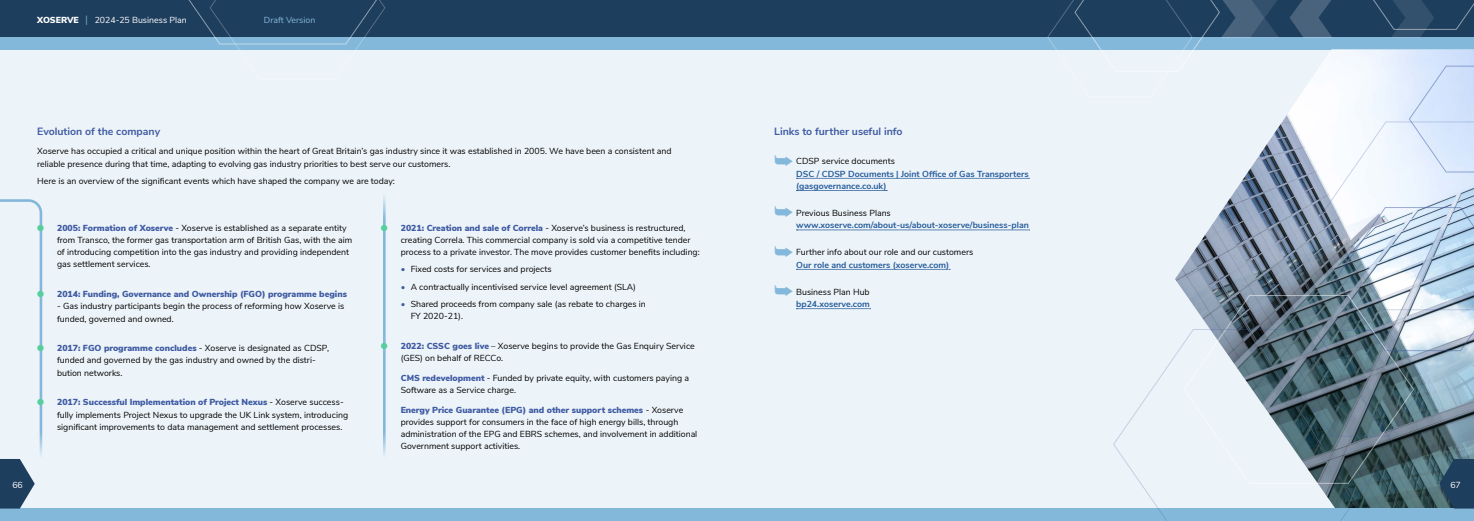
<style>
.page{position:relative;width:1474px;height:521px;background:#fff}
.page>*{position:absolute;margin:0;border:0;box-sizing:border-box;transform-origin:0 0}
.t1{font:700 10.5px "Nunito Sans";color:#405ba3}
.t2{font:8.75px/12.2px "Nunito Sans";color:#000}
.t3{font:700 8.75px/12.2px "Nunito Sans";color:#265b9b}
.t4{font:900 8.75px "Nunito Sans";color:#405ba3}
.t5{font:8.75px "Nunito Sans";color:#fff}
.t6{font:8.75px "Nunito Sans";color:#84b8da}
.s1{font-weight:900}
.s2{font-size:10.5px;color:#84b8da}
.s3{color:#56cf9e}
.s4{font-weight:900;color:#405ba3}
.s5{color:#405ba3}
</style>
<div class="page">
<div style="left:737px;top:25px;width:736px;height:25px;background:#84b8da"></div>
<div style="left:0;top:25px;width:737px;height:25px;background:#84b8da"></div>
<div style="left:737px;top:50px;width:736px;height:471px;background:#edf4f9"></div>
<div style="left:0;top:50px;width:737px;height:471px;background:#edf4f9"></div>
<img style="left:1394px;top:437px;width:79px;height:71px">
<div style="left:737px;top:508px;width:736px;height:13px;background:#84b8da"></div>
<div style="left:0;top:508px;width:737px;height:13px;background:#84b8da"></div>
<svg style="left:796px;top:178px;width:233px;height:1px"></svg>
<svg style="left:796px;top:190px;width:91px;height:1px"></svg>
<svg style="left:796px;top:230px;width:233px;height:1px"></svg>
<svg style="left:796px;top:269px;width:154px;height:1px"></svg>
<svg style="left:796px;top:308px;width:74px;height:1px"></svg>
<svg style="left:1394px;top:437px;width:20px;height:47px"></svg>
<svg style="left:1113px;top:437px;width:281px;height:84px"></svg>
<hr style="left:383px;top:194px;width:2px;height:265px;background:#fff">
<div style="left:737px;top:0;width:736px;height:37px;background:#1e3e5e"></div>
<div style="left:0;top:0;width:737px;height:37px;background:#1e3e5e"></div>
<svg style="left:0;top:199px;width:43px;height:309px"></svg>
<svg style="left:1439px;top:459px;width:34px;height:49px;background:#294963"></svg>
<svg style="left:188px;top:0;width:198px;height:50px"></svg>
<svg style="left:1047px;top:0;width:426px;height:437px"></svg>
<p class="t5" style="left:37px;top:14px;width:151px"><span class="s1">XOSERVE</span> <span class="s2">|</span> 2024-25 Business Plan</p>
<p class="t6" style="left:264px;top:14px;width:53px">Draft Version</p>
<p class="t1" style="left:37px;top:123px;width:124px">Evolution of the company</p>
<p class="t2" style="left:37px;top:145px;width:636px">Xoserve has occupied a critical and unique position within the heart of Great Britain’s gas industry since it was established in 2005. We have been a consistent and reliable presence during that time, adapting to evolving gas industry priorities to best serve our customers.</p>
<p class="t2" style="left:37px;top:174px;width:359px">Here is an overview of the significant events which have shaped the company we are today:</p>
<p class="t2" style="left:57px;top:221px;width:296px;text-indent:-20px"><span class="s3">●</span> <span class="s4">2005: Formation of Xoserve</span> - Xoserve is established as a separate entity from Transco, the former gas transportation arm of British Gas, with the aim of introducing competition into the gas industry and providing independent gas settlement services.</p>
<p class="t4" style="left:37px;top:287px;width:311px"><span class="s3">●</span> 2014: Funding, Governance and Ownership (FGO) programme begins</p>
<p class="t2" style="left:57px;top:300px;width:289px">- Gas industry participants begin the process of reforming how Xoserve is funded, governed and owned.</p>
<p class="t2" style="left:57px;top:341px;width:273px;text-indent:-20px"><span class="s3">●</span> <span class="s4">2017: FGO programme concludes</span> - Xoserve is designated as CDSP, funded and governed by the gas industry and owned by the distri&shy;bution networks.</p>
<p class="t2" style="left:57px;top:395px;width:292px;text-indent:-20px"><span class="s3">●</span> <span class="s4">2017: Successful Implementation of Project Nexus</span> - Xoserve success&shy;fully implements Project Nexus to upgrade the UK Link system, introducing significant improvements to data management and settlement processes.</p>
<p class="t2" style="left:401px;top:221px;width:300px;text-indent:-20px"><span class="s3">●</span> <span class="s4">2021: Creation and sale of Correla</span> - Xoserve’s business is restructured, creating Correla. This commercial company is sold via a competitive tender process to a private investor. The move provides customer benefits including:</p>
<p class="t2" style="left:401px;top:263px;width:152px"><span class="s5">•</span> Fixed costs for services and projects</p>
<p class="t2" style="left:401px;top:280px;width:237px"><span class="s5">•</span> A contractually incentivised service level agreement (SLA)</p>
<p class="t2" style="left:410px;top:297px;width:237px;text-indent:-10px"><span class="s5">•</span> Shared proceeds from company sale (as rebate to charges in<br>FY 2020-21).</p>
<p class="t2" style="left:401px;top:339px;width:295px;text-indent:-20px"><span class="s3">●</span> <span class="s4">2022: CSSC goes live</span> – Xoserve begins to provide the Gas Enquiry Service (GES) on behalf of RECCo.</p>
<p class="t2" style="left:401px;top:371px;width:290px"><span class="s4">CMS redevelopment</span> - Funded by private equity, with customers paying a<br>Software as a Service charge.</p>
<p class="t2" style="left:401px;top:403px;width:298px"><span class="s4">Energy Price Guarantee (EPG) and other support schemes</span> - Xoserve provides support for consumers in the face of high energy bills, through administration of the EPG and EBRS schemes, and involvement in additional Government support activities.</p>
<p class="t1" style="left:774px;top:123px;width:130px">Links to further useful info</p>
<p class="t2" style="left:796px;top:155px;width:100px">CDSP service documents</p>
<p class="t3" style="left:796px;top:167px;width:234px">DSC / CDSP Documents | Joint Office of Gas Transporters (gasgovernance.co.uk)</p>
<p class="t2" style="left:796px;top:206px;width:96px">Previous Business Plans</p>
<p class="t3" style="left:796px;top:218px;width:234px">www.xoserve.com/about-us/about-xoserve/business-plan</p>
<p class="t2" style="left:796px;top:246px;width:179px">Further info about our role and our customers</p>
<p class="t3" style="left:796px;top:258px;width:155px">Our role and customers (xoserve.com)</p>
<p class="t2" style="left:796px;top:285px;width:75px">Business Plan Hub</p>
<p class="t3" style="left:796px;top:297px;width:75px">bp24.xoserve.com</p>
<p class="t5" style="left:12px;top:479px;width:12px">66</p>
<p class="t5" style="left:1450px;top:479px;width:12px">67</p>
</div>
